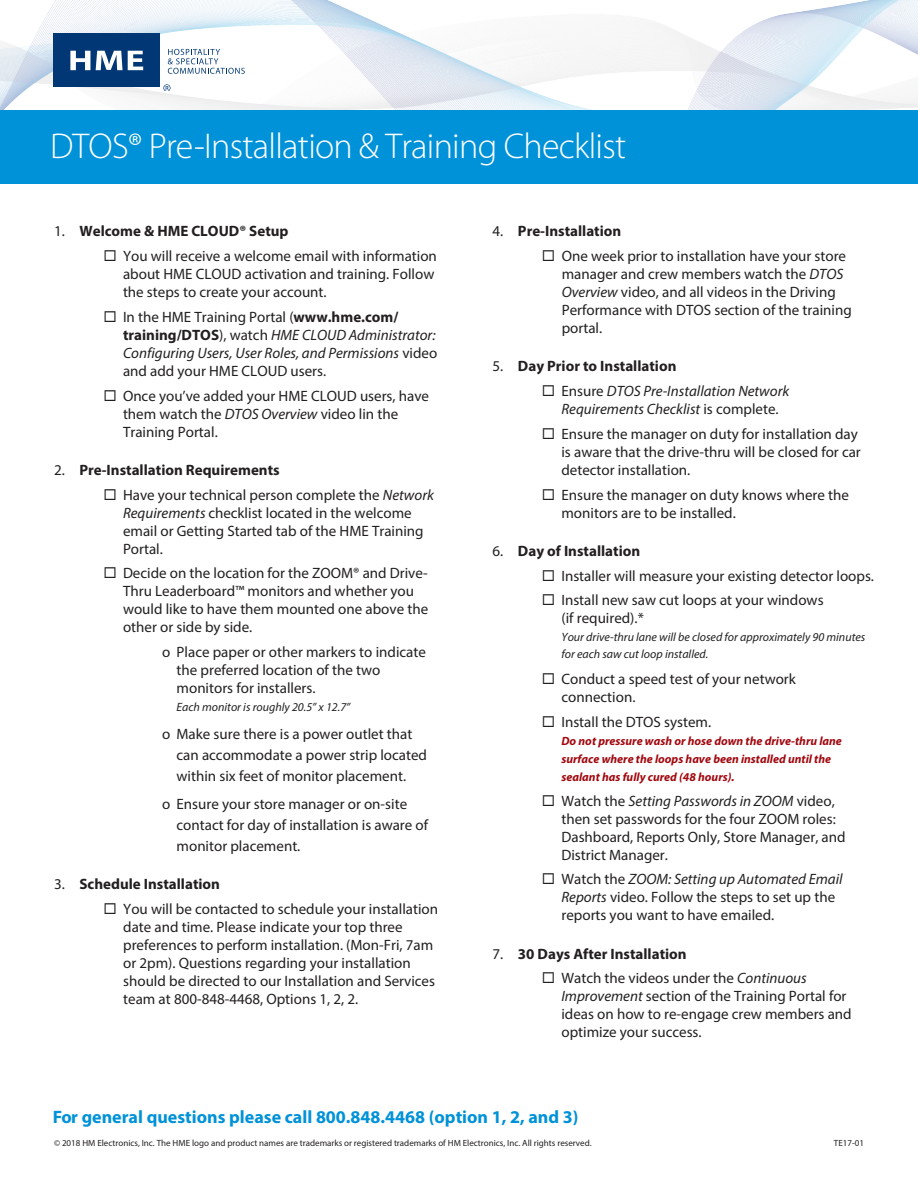
<style>
.page{position:relative;width:918px;height:1188px;background:#fff}
.page>*{position:absolute;margin:0;border:0;box-sizing:border-box;transform-origin:0 0}
.Headline{font:300 36px "Myriad Pro";letter-spacing:-.02em;color:#fff}
.Body{font:700 18px "Myriad Pro";color:#0092d8}
.Body-2{font:15px/18px "Myriad Pro";color:#231f20}
.Body-3{font:italic 15px/18px "Myriad Pro";color:#231f20}
.Body-4{font:700 15px "Myriad Pro";color:#231f20}
.Body-5{font:italic 700 12px/18px "Myriad Pro";color:#a1080f}
.Body-6{font:italic 12px/16.5px "Myriad Pro";color:#231f20}
.Body-7{font:9px "Myriad Pro";color:#231f20}
.s1{font-weight:400}
.s2{font-style:normal}
.s3{font-weight:700;font-style:normal}
.s4{font-style:italic}
</style>
<div class="page">
<img style="left:0;top:0;width:918px;height:110px">
<div style="left:0;top:110px;width:918px;height:73px;background:#0092d8"></div>
<div style="left:53px;top:34px;width:107px;height:53px;background:#013775"></div>
<svg style="left:70px;top:51px;width:20px;height:19px"></svg>
<svg style="left:96px;top:51px;width:47px;height:19px"></svg>
<svg style="left:163px;top:84px;width:7px;height:6px"></svg>
<svg style="left:168px;top:49px;width:77px;height:25px"></svg>
<p class="Headline" style="left:50px;top:127px;width:578px">DTOS® Pre-Installation &amp; Training Checklist</p>
<p class="Body-4" style="left:54px;top:221px;width:236px"><span class="s1">1.</span> Welcome &amp; HME CLOUD® Setup</p>
<p class="Body-2" style="left:123px;top:247px;width:315px;text-indent:-20px">◻ You will receive a welcome email with information about HME CLOUD activation and training. Follow the steps to create your account.</p>
<p class="Body-3" style="left:123px;top:308px;width:316px;text-indent:-20px">◻ <span class="s2">In the HME Training Portal (</span><span class="s3">www.hme.com/ training/DTOS</span><span class="s2">), watch</span> HME CLOUD Administrator:<br>Configuring Users, User Roles, and Permissions <span class="s2">video and add your HME CLOUD users.</span></p>
<p class="Body-2" style="left:123px;top:386px;width:308px;text-indent:-20px">◻ Once you’ve added your HME CLOUD users, have them watch the <span class="s4">DTOS Overview</span> video lin the<br>Training Portal.</p>
<p class="Body-4" style="left:54px;top:460px;width:227px"><span class="s1">2.</span> Pre-Installation Requirements</p>
<p class="Body-2" style="left:123px;top:485px;width:312px;text-indent:-20px">◻ Have your technical person complete the <span class="s4">Network Requirements</span> checklist located in the welcome email or Getting Started tab of the HME Training Portal.</p>
<p class="Body-2" style="left:123px;top:564px;width:307px;text-indent:-20px">◻ Decide on the location for the ZOOM® and Drive-Thru Leaderboard™ monitors and whether you would like to have them mounted one above the other or side by side.</p>
<p class="Body-2" style="left:177px;top:643px;width:251px;text-indent:-15px">o Place paper or other markers to indicate the preferred location of the two monitors for installers.</p>
<p class="Body-6" style="left:177px;top:699px;width:175px">Each monitor is roughly 20.5” x 12.7”</p>
<p class="Body-2" style="left:177px;top:723px;width:252px;line-height:21px;text-indent:-15px">o Make sure there is a power outlet that can accommodate a power strip located within six feet of monitor placement.</p>
<p class="Body-2" style="left:177px;top:793px;width:253px;line-height:21px;text-indent:-15px">o Ensure your store manager or on-site contact for day of installation is aware of monitor placement.</p>
<p class="Body-4" style="left:54px;top:874px;width:168px"><span class="s1">3.</span> Schedule Installation</p>
<p class="Body-2" style="left:123px;top:899px;width:316px;text-indent:-20px">◻ You will be contacted to schedule your installation date and time. Please indicate your top three preferences to perform installation. (Mon-Fri, 7am or 2pm). Questions regarding your installation should be directed to our Installation and Services team at 800-848-4468, Options 1, 2, 2.</p>
<p class="Body-4" style="left:492px;top:221px;width:130px"><span class="s1">4.</span> Pre-Installation</p>
<p class="Body-2" style="left:562px;top:247px;width:292px;text-indent:-20px">◻ One week prior to installation have your store manager and crew members watch the <span class="s4">DTOS Overview</span> video, and all videos in the Driving Performance with DTOS section of the training portal.</p>
<p class="Body-4" style="left:492px;top:356px;width:186px"><span class="s1">5.</span> Day Prior to Installation</p>
<p class="Body-3" style="left:542px;top:382px;width:249px;text-align:center">◻ <span class="s2">Ensure</span> DTOS Pre-Installation Network<br>Requirements Checklist <span class="s2">is complete.</span></p>
<p class="Body-2" style="left:561px;top:425px;width:301px;text-indent:-20px">◻ Ensure the manager on duty for installation day is aware that the drive-thru will be closed for car detector installation.</p>
<p class="Body-2" style="left:561px;top:485px;width:289px;text-indent:-20px">◻ Ensure the manager on duty knows where the monitors are to be installed.</p>
<p class="Body-4" style="left:492px;top:541px;width:149px"><span class="s1">6.</span> Day of Installation</p>
<p class="Body-2" style="left:542px;top:566px;width:334px">◻ Installer will measure your existing detector loops.</p>
<p class="Body-2" style="left:561px;top:591px;width:264px;text-indent:-20px">◻ Install new saw cut loops at your windows (if required).*</p>
<p class="Body-6" style="left:561px;top:629px;width:305px">Your drive-thru lane will be closed for approximately 90 minutes for each saw cut loop installed.</p>
<p class="Body-2" style="left:561px;top:670px;width:236px;text-indent:-20px">◻ Conduct a speed test of your network connection.</p>
<p class="Body-2" style="left:542px;top:713px;width:171px">◻ Install the DTOS system.</p>
<p class="Body-5" style="left:561px;top:731px;width:282px">Do not pressure wash or hose down the drive-thru lane surface where the loops have been installed until the sealant has fully cured (48 hours).</p>
<p class="Body-2" style="left:561px;top:791px;width:286px;text-indent:-20px">◻ Watch the <span class="s4">Setting Passwords in ZOOM</span> video, then set passwords for the four ZOOM roles:<br>Dashboard, Reports Only, Store Manager, and District Manager.</p>
<p class="Body-2" style="left:561px;top:870px;width:283px;text-indent:-20px">◻ Watch the <span class="s4">ZOOM: Setting up Automated Email<br>Reports</span> video. Follow the steps to set up the reports you want to have emailed.</p>
<p class="Body-4" style="left:492px;top:944px;width:196px"><span class="s1">7.</span> 30 Days After Installation</p>
<p class="Body-2" style="left:561px;top:969px;width:292px;text-indent:-20px">◻ Watch the videos under the <span class="s4">Continuous Improvement</span> section of the Training Portal for ideas on how to re-engage crew members and optimize your success.</p>
<p class="Body" style="left:53px;top:1105px;width:527px">For general questions please call 800.848.4468 (option 1, 2, and 3)</p>
<p class="Body-7" style="left:54px;top:1138px;width:539px">© 2018 HM Electronics, Inc. The HME logo and product names are trademarks or registered trademarks of HM Electronics, Inc. All rights reserved.</p>
<p class="Body-7" style="left:834px;top:1138px;width:32px">TE17-01</p>
</div>
